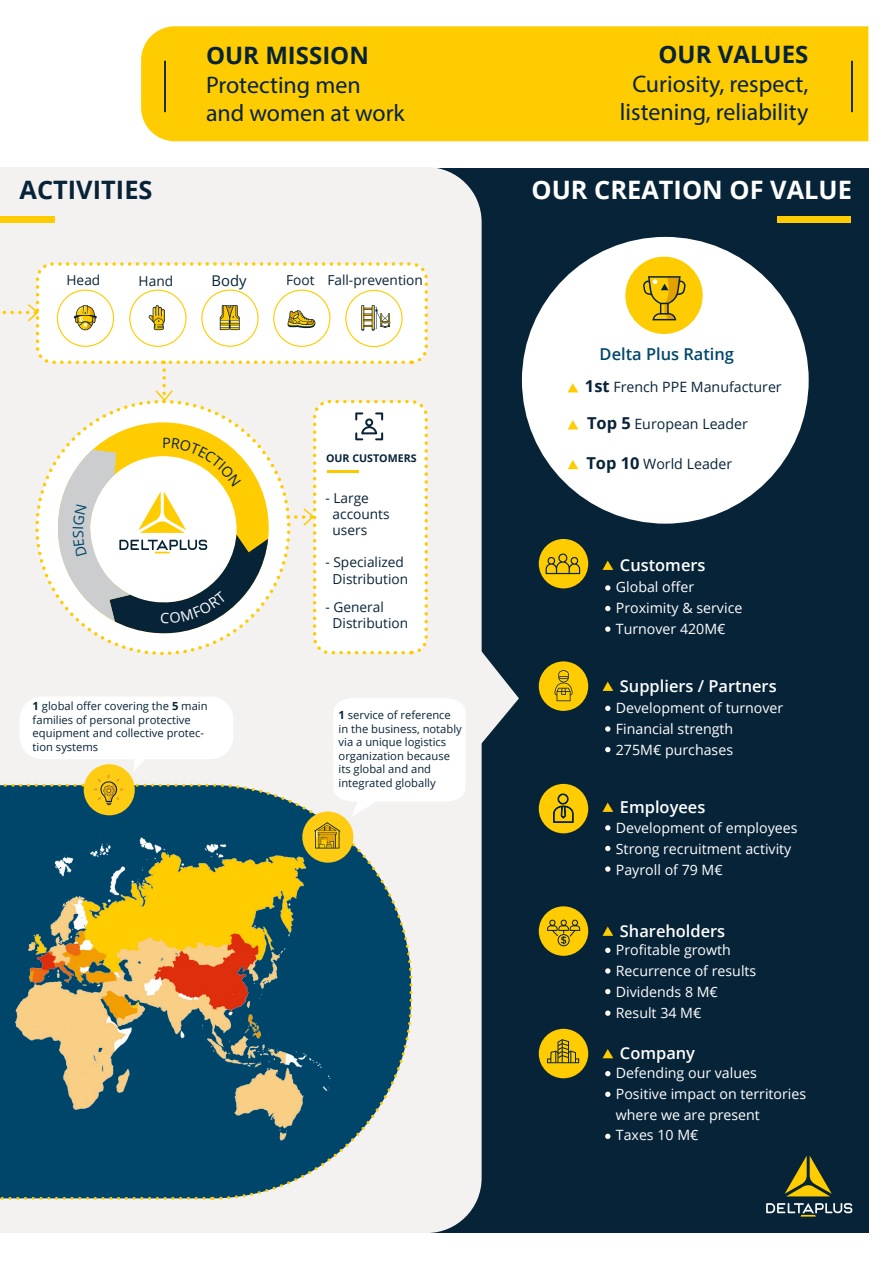
<style>
.page{position:relative;width:893px;height:1263px;background:#fff}
.page>*{position:absolute;margin:0;border:0;box-sizing:border-box;transform-origin:0 0}
.t1{font:700 25.35px "Open Sans";color:#fff}
.t2{font:700 25.35px "Open Sans";color:#072338}
.t3{font:24px/28.8px "Myriad Pro";color:#072338}
.t4{font:700 24px "Open Sans";color:#072338}
.t5{font:600 16.5px "Open Sans";color:#fff}
.t6{font:600 16.5px "Open Sans";color:#00476b}
.t7{font:14.85px "Open Sans";color:#072338}
.t8{font:14.25px/20.9px "Open Sans";color:#fff}
.t9{font:14.25px "Open Sans";color:#072338}
.t10{font:13.65px/16.5px "Open Sans";color:#072338}
.t11{font:11.25px/13.5px "Open Sans";color:#072338}
.t12{font:700 10.65px "Open Sans";color:#072338}
.s1{font-weight:700}
.s2{font-weight:700;font-size:16.5px}
</style>
<div class="page">
<div style="left:395px;top:169px;width:493px;height:1064px;background:#072338"></div>
<div style="left:0;top:167px;width:482px;height:1066px;background:#f4f1f1"></div>
<div style="left:0;top:216px;width:54px;height:7px;background:#fecc00"></div>
<div style="left:778px;top:216px;width:73px;height:7px;background:#fecc00"></div>
<svg style="left:602px;top:561px;width:11px;height:9px"></svg>
<svg style="left:602px;top:682px;width:11px;height:9px"></svg>
<svg style="left:602px;top:803px;width:11px;height:9px"></svg>
<svg style="left:602px;top:927px;width:11px;height:9px"></svg>
<svg style="left:602px;top:1049px;width:11px;height:9px"></svg>
<svg style="left:785px;top:1156px;width:47px;height:40px"></svg>
<svg style="left:766px;top:1203px;width:86px;height:13px"></svg>
<svg style="left:479px;top:650px;width:40px;height:96px"></svg>
<div style="left:870px;top:0;width:23px;height:1263px;background:#fff"></div>
<div style="left:522px;top:237px;width:287px;height:287px;background:#fff;border-radius:50%"></div>
<div style="left:625px;top:257px;width:78px;height:77px;background:#fecc00;border-radius:50%"></div>
<svg style="left:643px;top:276px;width:43px;height:44px"></svg>
<svg style="left:568px;top:383px;width:10px;height:9px"></svg>
<svg style="left:568px;top:420px;width:10px;height:9px"></svg>
<svg style="left:568px;top:460px;width:10px;height:9px"></svg>
<div style="left:539px;top:539px;width:49px;height:49px;background:#fecc00;border-radius:50%"></div>
<svg style="left:546px;top:553px;width:34px;height:21px"></svg>
<div style="left:539px;top:661px;width:49px;height:50px;background:#fecc00;border-radius:50%"></div>
<svg style="left:554px;top:670px;width:19px;height:31px"></svg>
<div style="left:539px;top:784px;width:49px;height:49px;background:#fecc00;border-radius:50%"></div>
<svg style="left:553px;top:794px;width:20px;height:29px"></svg>
<div style="left:539px;top:1029px;width:49px;height:49px;background:#fecc00;border-radius:50%"></div>
<svg style="left:547px;top:1039px;width:32px;height:24px"></svg>
<div style="left:539px;top:906px;width:49px;height:50px;background:#fecc00;border-radius:50%"></div>
<svg style="left:547px;top:919px;width:33px;height:27px"></svg>
<div style="left:141px;top:26px;width:727px;height:115px;background:#fecc00"></div>
<hr style="left:164px;top:61px;width:2px;height:51px;background:#062338">
<hr style="left:851px;top:61px;width:2px;height:51px;background:#062338">
<svg style="left:35px;top:400px;width:256px;height:255px"></svg>
<div style="left:38px;top:264px;width:388px;height:98px;background:#fff;border-radius:15px"></div>
<div style="left:36px;top:262px;width:392px;height:102px;border:3px dashed #fecc00;border-radius:15px"></div>
<div style="left:315px;top:402px;width:111px;height:251px;background:#fff;border-radius:15px"></div>
<div style="left:313px;top:400px;width:115px;height:254px;border:3px dashed #fecc00;border-radius:15px"></div>
<svg style="left:0;top:784px;width:413px;height:416px"></svg>
<svg style="left:20px;top:696px;width:213px;height:105px"></svg>
<div style="left:302px;top:811px;width:51px;height:52px;background:#fecc12;border-radius:50%"></div>
<svg style="left:314px;top:698px;width:151px;height:150px"></svg>
<svg style="left:74px;top:305px;width:23px;height:25px"></svg>
<svg style="left:361px;top:305px;width:29px;height:26px"></svg>
<svg style="left:220px;top:305px;width:20px;height:25px"></svg>
<svg style="left:288px;top:310px;width:28px;height:18px"></svg>
<svg style="left:148px;top:305px;width:17px;height:25px"></svg>
<div style="left:57px;top:290px;width:57px;height:57px;border:1px solid #fecc00;border-radius:50%"></div>
<div style="left:129px;top:290px;width:58px;height:57px;border:1px solid #fecc00;border-radius:50%"></div>
<div style="left:201px;top:289px;width:58px;height:58px;border:1px solid #fecc00;border-radius:50%"></div>
<div style="left:273px;top:290px;width:57px;height:57px;border:1px solid #fecc00;border-radius:50%"></div>
<div style="left:345px;top:290px;width:58px;height:57px;border:1px solid #fecc00;border-radius:50%"></div>
<svg style="left:0;top:304px;width:39px;height:17px"></svg>
<svg style="left:156px;top:362px;width:17px;height:40px"></svg>
<svg style="left:288px;top:508px;width:27px;height:18px"></svg>
<svg style="left:605px;top:585px;width:5px;height:5px"></svg>
<svg style="left:605px;top:606px;width:5px;height:5px"></svg>
<svg style="left:605px;top:626px;width:5px;height:6px"></svg>
<svg style="left:605px;top:706px;width:5px;height:5px"></svg>
<svg style="left:605px;top:726px;width:5px;height:6px"></svg>
<svg style="left:605px;top:747px;width:5px;height:5px"></svg>
<svg style="left:605px;top:825px;width:5px;height:5px"></svg>
<svg style="left:605px;top:846px;width:5px;height:5px"></svg>
<svg style="left:605px;top:866px;width:5px;height:6px"></svg>
<svg style="left:605px;top:948px;width:5px;height:5px"></svg>
<svg style="left:605px;top:968px;width:5px;height:5px"></svg>
<svg style="left:605px;top:989px;width:5px;height:5px"></svg>
<svg style="left:605px;top:1010px;width:5px;height:6px"></svg>
<svg style="left:605px;top:1071px;width:5px;height:5px"></svg>
<svg style="left:605px;top:1091px;width:5px;height:6px"></svg>
<svg style="left:605px;top:1134px;width:5px;height:5px"></svg>
<hr style="left:327px;top:470px;width:31px;height:3px;background:#fec800">
<svg style="left:355px;top:412px;width:28px;height:28px"></svg>
<img style="left:9px;top:801px;width:321px;height:387px">
<svg style="left:57px;top:422px;width:212px;height:220px"></svg>
<h2 class="t4" style="left:206px;top:38px;width:164px">OUR MISSION</h2>
<h2 class="t3" style="left:206px;top:70px;width:200px">Protecting men and women at work</h2>
<h2 class="t4" style="left:658px;top:37px;width:151px">OUR VALUES</h2>
<h2 class="t3" style="left:620px;top:69px;width:190px;text-align:center">Curiosity, respect, listening, reliability</h2>
<h1 class="t2" style="left:20px;top:172px;width:134px">ACTIVITIES</h1>
<h1 class="t1" style="left:531px;top:172px;width:322px">OUR CREATION OF VALUE</h1>
<p class="t10" style="left:67px;top:272px;width:35px">Head</p>
<p class="t10" style="left:139px;top:272px;width:36px">Hand</p>
<p class="t7" style="left:212px;top:270px;width:37px">Body</p>
<p class="t10" style="left:286px;top:271px;width:138px">Foot Fall-prevention</p>
<p class="t11" style="left:33px;top:699px;width:177px"><span class="s1">1</span> global offer covering the <span class="s1">5</span> main families of personal protective equipment and collective protec&shy;tion systems</p>
<p class="t12" style="left:326px;top:450px;width:92px">OUR CUSTOMERS</p>
<p class="t10" style="left:333px;top:489px;width:59px;text-indent:-7px">- Large accounts users</p>
<p class="t10" style="left:325px;top:554px;width:84px;text-align:center">- Specialized<br>Distribution</p>
<p class="t10" style="left:333px;top:598px;width:77px;text-indent:-7px">- General<br>Distribution</p>
<p class="t11" style="left:339px;top:708px;width:125px"><span class="s1">1</span> service of reference in the business, notably via a unique logistics organization because its global and and integrated globally</p>
<p class="t6" style="left:600px;top:343px;width:136px">Delta Plus Rating</p>
<p class="t9" style="left:585px;top:378px;width:198px"><span class="s2">1st</span> French PPE Manufacturer</p>
<p class="t9" style="left:587px;top:414px;width:162px"><span class="s2">Top 5</span> European Leader</p>
<p class="t9" style="left:586px;top:454px;width:147px"><span class="s2">Top 10</span> World Leader</p>
<p class="t5" style="left:620px;top:553px;width:87px">Customers</p>
<p class="t8" style="left:616px;top:576px;width:128px">Global offer<br>Proximity &amp; service<br>Turnover 420M€</p>
<p class="t5" style="left:620px;top:674px;width:158px">Suppliers / Partners</p>
<p class="t8" style="left:616px;top:697px;width:169px">Development of turnover<br>Financial strength<br>275M€ purchases</p>
<p class="t5" style="left:620px;top:795px;width:87px">Employees</p>
<p class="t8" style="left:616px;top:817px;width:183px">Development of employees<br>Strong recruitment activity<br>Payroll of 79 M€</p>
<p class="t5" style="left:620px;top:919px;width:107px">Shareholders</p>
<p class="t8" style="left:616px;top:939px;width:142px">Profitable growth<br>Recurrence of results<br>Dividends 8 M€<br>Result 34 M€</p>
<p class="t5" style="left:620px;top:1042px;width:77px">Company</p>
<p class="t8" style="left:616px;top:1062px;width:192px">Defending our values<br>Positive impact on territories where we are present<br>Taxes 10 M€</p>
</div>
